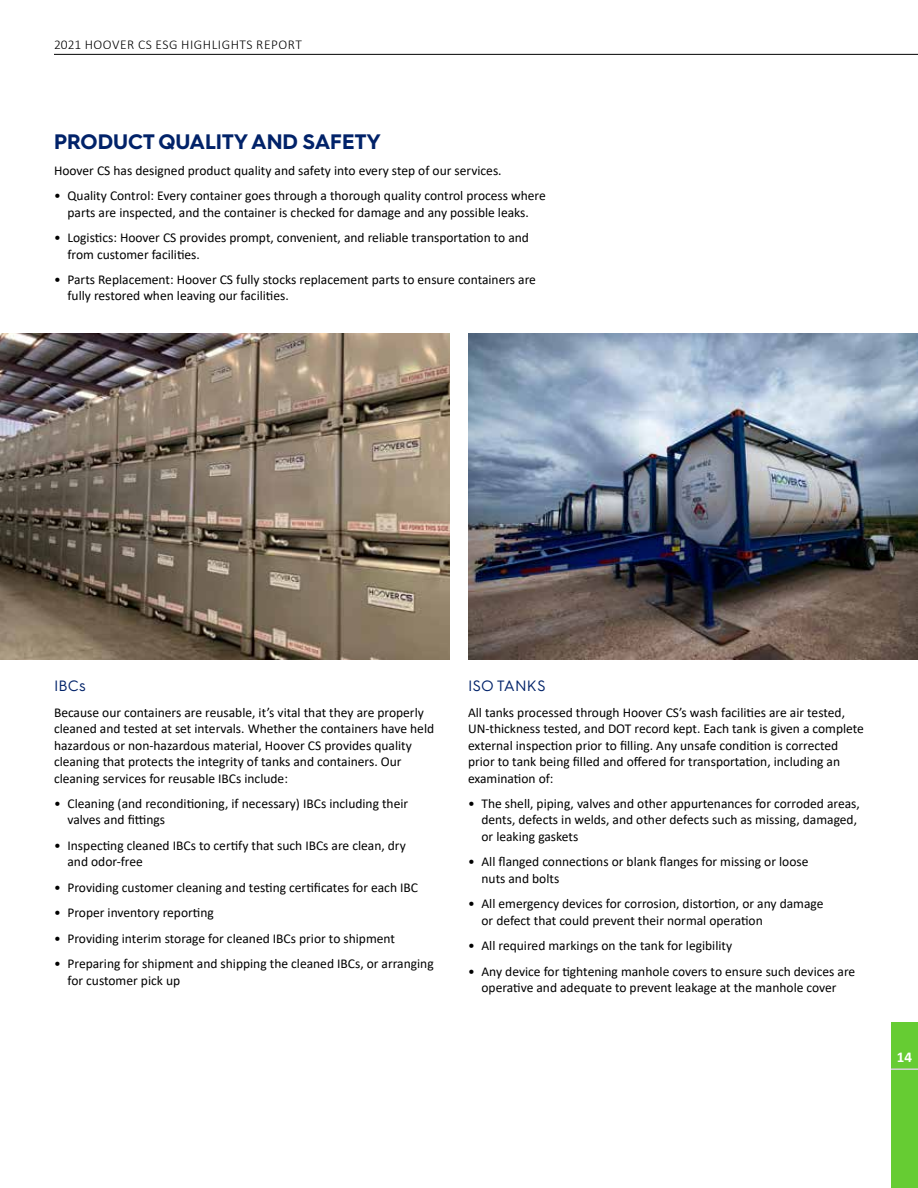
<style>
.page{position:relative;width:918px;height:1188px;background:#fff}
.page>*{position:absolute;margin:0;border:0;box-sizing:border-box;transform-origin:0 0}
.t1{font:700 21px "Hurme Geometric Sans 3";color:#012269}
.t2{font:15px "Hurme Geometric Sans 3";letter-spacing:.01em;color:#012269}
.t3{font:700 15px "Calibri";color:#fff}
.t4{font:13.5px/16.5px "Calibri";color:#000}
.t5{font:300 13.5px "Calibri";letter-spacing:.04em;color:#000}
</style>
<div class="page">
<hr style="left:54px;top:54px;width:864px;height:1px;background:#000">
<div style="left:891px;top:1022px;width:27px;height:166px;background:#6c3"></div>
<hr style="left:891px;top:1068px;width:27px;height:2px;background:#d2d3d4">
<img style="left:0;top:333px;width:450px;height:327px">
<img style="left:468px;top:333px;width:450px;height:327px">
<p class="t5" style="left:54px;top:36px;width:250px">2021 HOOVER CS ESG HIGHLIGHTS REPORT</p>
<h1 class="t1" style="left:54px;top:127px;width:328px">PRODUCT QUALITY AND SAFETY</h1>
<p class="t4" style="left:54px;top:162px;width:447px">Hoover CS has designed product quality and safety into every step of our services.</p>
<p class="t4" style="left:54px;top:187px;width:493px;text-align:center">• Quality Control: Every container goes through a thorough quality control process where parts are inspected, and the container is checked for damage and any possible leaks.</p>
<p class="t4" style="left:68px;top:229px;width:463px;text-indent:-14px">• Logistics: Hoover CS provides prompt, convenient, and reliable transportation to and from customer facilities.</p>
<p class="t4" style="left:68px;top:271px;width:470px;text-indent:-14px">• Parts Replacement: Hoover CS fully stocks replacement parts to ensure containers are fully restored when leaving our facilities.</p>
<p class="t2" style="left:54px;top:675px;width:33px">IBCs</p>
<p class="t4" style="left:54px;top:704px;width:382px">Because our containers are reusable, it’s vital that they are properly cleaned and tested at set intervals. Whether the containers have held hazardous or non-hazardous material, Hoover CS provides quality cleaning that protects the integrity of tanks and containers. Our cleaning services for reusable IBCs include:</p>
<p class="t4" style="left:68px;top:795px;width:342px;text-indent:-14px">• Cleaning (and reconditioning, if necessary) IBCs including their valves and fittings</p>
<p class="t4" style="left:68px;top:837px;width:340px;text-indent:-14px">• Inspecting cleaned IBCs to certify that such IBCs are clean, dry and odor-free</p>
<p class="t4" style="left:54px;top:879px;width:366px">• Providing customer cleaning and testing certificates for each IBC</p>
<p class="t4" style="left:54px;top:904px;width:161px">• Proper inventory reporting</p>
<p class="t4" style="left:54px;top:930px;width:343px">• Providing interim storage for cleaned IBCs prior to shipment</p>
<p class="t4" style="left:68px;top:955px;width:368px;text-indent:-14px">• Preparing for shipment and shipping the cleaned IBCs, or arranging for customer pick up</p>
<p class="t2" style="left:468px;top:675px;width:79px">ISO TANKS</p>
<p class="t4" style="left:468px;top:704px;width:398px">All tanks processed through Hoover CS’s wash facilities are air tested, UN-thickness tested, and DOT record kept. Each tank is given a complete external inspection prior to filling. Any unsafe condition is corrected prior to tank being filled and offered for transportation, including an examination of:</p>
<p class="t4" style="left:482px;top:795px;width:380px;text-indent:-14px">• The shell, piping, valves and other appurtenances for corroded areas, dents, defects in welds, and other defects such as missing, damaged, or leaking gaskets</p>
<p class="t4" style="left:482px;top:853px;width:329px;text-indent:-14px">• All flanged connections or blank flanges for missing or loose nuts and bolts</p>
<p class="t4" style="left:482px;top:895px;width:343px;text-indent:-14px">• All emergency devices for corrosion, distortion, or any damage or defect that could prevent their normal operation</p>
<p class="t4" style="left:468px;top:937px;width:266px">• All required markings on the tank for legibility</p>
<p class="t4" style="left:468px;top:963px;width:389px;text-align:center">• Any device for tightening manhole covers to ensure such devices are operative and adequate to prevent leakage at the manhole cover</p>
<p class="t3" style="left:897px;top:1048px;width:17px">14</p>
</div>
